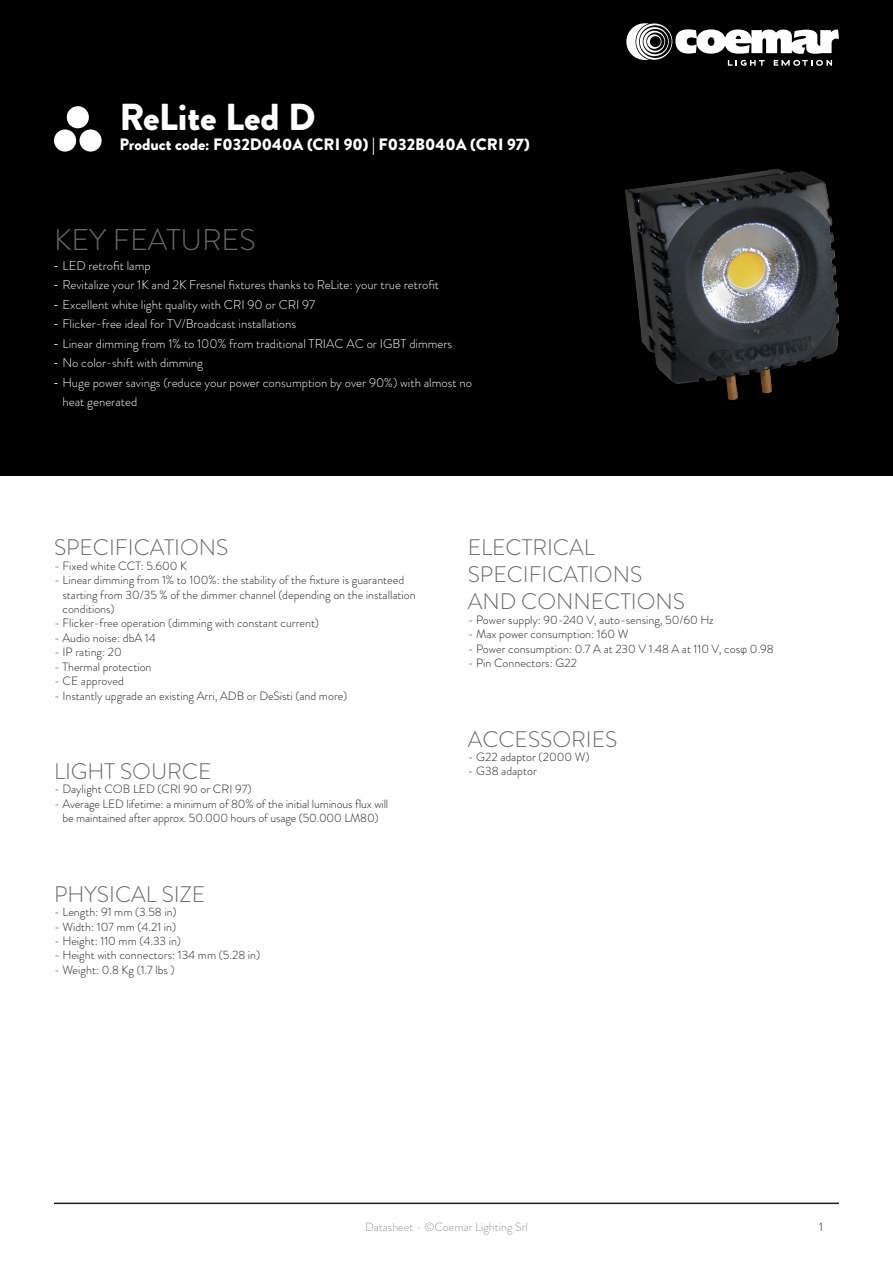
<style>
.page{position:relative;width:893px;height:1263px;background:#fff}
.page>*{position:absolute;margin:0;border:0;box-sizing:border-box;transform-origin:0 0}
.t1{font:900 37.5px "Brandon Grotesque";color:#fff}
.t2{font:300 30px "Brandon Grotesque";color:#65686c}
.t3{font:300 22.5px "Brandon Grotesque";color:#65686c}
.t4{font:900 16.5px "Brandon Grotesque";color:#fff}
.t5{font:300 12.75px/19.5px "Brandon Grotesque";color:#fff}
.t6{font:300 12px/14.4px "Brandon Grotesque";color:#231f20}
.t7{font:300 12px "Brandon Grotesque";color:#939598}
.s1{font-family:"Myriad Pro";font-weight:400}
.s2{font-family:"Courier New";font-weight:400}
</style>
<div class="page">
<hr style="left:54px;top:1202px;width:785px;height:2px;background:#231f20">
<div style="left:0;top:0;width:893px;height:475px;background:#000"></div>
<svg style="left:626px;top:23px;width:213px;height:43px"></svg>
<div style="left:67px;top:106px;width:22px;height:22px;background:#fff;border-radius:50%"></div>
<div style="left:80px;top:129px;width:22px;height:23px;background:#fff;border-radius:50%"></div>
<div style="left:54px;top:129px;width:22px;height:23px;background:#fff;border-radius:50%"></div>
<img style="left:625px;top:169px;width:214px;height:231px">
<p class="t1" style="left:119px;top:91px;width:198px">ReLite Led D</p>
<p class="t4" style="left:119px;top:133px;width:412px">Product code: F032D040A (CRI 90) | F032B040A (CRI 97)</p>
<p class="t2" style="left:54px;top:219px;width:203px">KEY FEATURES</p>
<p class="t5" style="left:54px;top:256px;width:98px"><span class="s1">-</span> LED retrofit lamp</p>
<p class="t5" style="left:54px;top:275px;width:387px"><span class="s1">-</span> Revitalize your 1K and 2K Fresnel fixtures thanks to ReLite: your true retrofit</p>
<p class="t5" style="left:54px;top:295px;width:263px"><span class="s1">-</span> Excellent white light quality with CRI 90 or CRI 97</p>
<p class="t5" style="left:54px;top:314px;width:244px"><span class="s1">-</span> Flicker-free ideal for TV/Broadcast installations</p>
<p class="t5" style="left:54px;top:334px;width:400px"><span class="s1">-</span> Linear dimming from 1% to 100% from traditional TRIAC AC or IGBT dimmers</p>
<p class="t5" style="left:54px;top:353px;width:151px"><span class="s1">-</span> No color-shift with dimming</p>
<p class="t5" style="left:63px;top:373px;width:411px;text-indent:-9px"><span class="s1">-</span> Huge power savings (reduce your power consumption by over 90%) with almost no heat generated</p>
<p class="t3" style="left:54px;top:532px;width:176px">SPECIFICATIONS</p>
<p class="t6" style="left:54px;top:559px;width:135px">- Fixed white CCT: 5.600 K</p>
<p class="t6" style="left:63px;top:573px;width:355px;text-indent:-9px">- Linear dimming from 1% to 100%: the stability of the fixture is guaranteed starting from 30/35 % of the dimmer channel (depending on the installation conditions)</p>
<p class="t6" style="left:54px;top:616px;width:267px">- Flicker-free operation (dimming with constant current)</p>
<p class="t6" style="left:54px;top:631px;width:103px">- Audio noise: dbA 14</p>
<p class="t6" style="left:54px;top:645px;width:69px">- IP rating: 20</p>
<p class="t6" style="left:54px;top:659px;width:99px">- Thermal protection</p>
<p class="t6" style="left:54px;top:674px;width:71px">- CE approved</p>
<p class="t6" style="left:54px;top:688px;width:295px">- Instantly upgrade an existing Arri, ADB or DeSisti (and more)</p>
<p class="t3" style="left:54px;top:756px;width:159px">LIGHT SOURCE</p>
<p class="t6" style="left:54px;top:782px;width:199px">- Daylight COB LED (CRI 90 or CRI 97)</p>
<p class="t6" style="left:54px;top:796px;width:336px;text-align:center">- Average LED lifetime: a minimum of 80% of the initial luminous flux will be maintained after approx. 50.000 hours of usage (50.000 LM80)</p>
<p class="t3" style="left:54px;top:879px;width:153px">PHYSICAL SIZE</p>
<p class="t6" style="left:54px;top:905px;width:124px">- Length: 91 mm (3.58 in)</p>
<p class="t6" style="left:54px;top:919px;width:124px">- Width: 107 mm (4.21 in)</p>
<p class="t6" style="left:54px;top:934px;width:128px">- Height: 110 mm (4.33 in)</p>
<p class="t6" style="left:54px;top:948px;width:208px">- Height with connectors: 134 mm (5.28 in)</p>
<p class="t6" style="left:54px;top:962px;width:122px">- Weight: 0.8 Kg (1.7 lbs )</p>
<p class="t3" style="left:468px;top:532px;width:128px">ELECTRICAL</p>
<p class="t3" style="left:468px;top:559px;width:176px">SPECIFICATIONS</p>
<p class="t3" style="left:468px;top:586px;width:219px">AND CONNECTIONS</p>
<p class="t6" style="left:468px;top:613px;width:247px">- Power supply: 90-240 V, auto-sensing, 50/60 Hz</p>
<p class="t6" style="left:468px;top:627px;width:162px">- Max power consumption: 160 W</p>
<p class="t6" style="left:468px;top:641px;width:307px">- Power consumption: 0.7 A at 230 V 1.48 A at 110 V, cos<span class="s2">φ</span> 0.98</p>
<p class="t6" style="left:468px;top:656px;width:111px">- Pin Connectors: G22</p>
<p class="t3" style="left:468px;top:723px;width:151px">ACCESSORIES</p>
<p class="t6" style="left:468px;top:750px;width:123px">- G22 adaptor (2000 W)</p>
<p class="t6" style="left:468px;top:764px;width:71px">- G38 adaptor</p>
<p class="t7" style="left:365px;top:1218px;width:164px">Datasheet - ©Coemar Lighting Srl</p>
<p class="t6" style="left:819px;top:1219px;width:5px">1</p>
</div>
